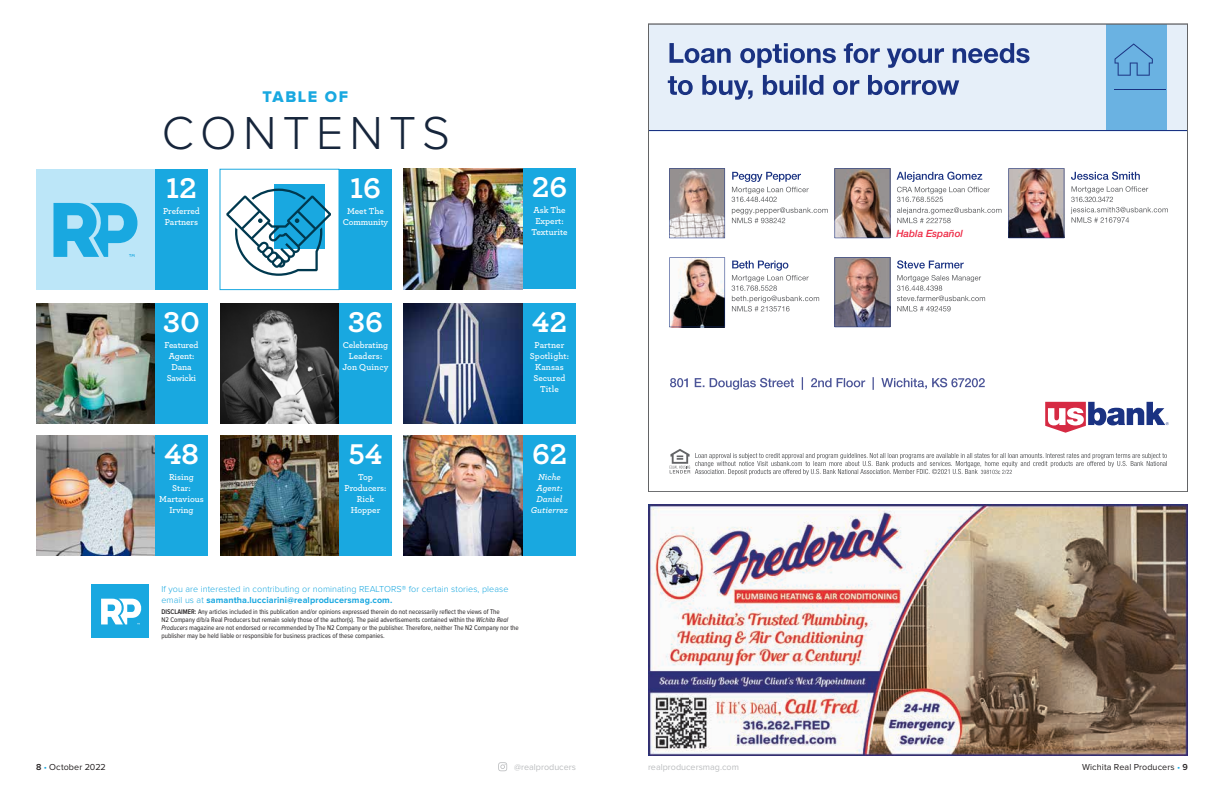
<style>
.page{position:relative;width:1224px;height:792px;background:#fff}
.page>*{position:absolute;margin:0;border:0;box-sizing:border-box;transform-origin:0 0}
.t1{font:300 48px "Proxima Nova";letter-spacing:.13em;color:#16253b}
.t2{font:700 30px "Archer Pro";color:#fff}
.t3{font:16.1px "Proxima Nova Extrabld";letter-spacing:.1em;color:#19a8e0}
.t4{font:italic 500 10px "Helvetica Neue LT Std";color:#ee2a45}
.t5{font:600 9px/11px "Archer Pro";color:#fff;text-align:center}
.t6{font:300 9px/11px "Proxima Nova";letter-spacing:.01em;color:#19a8e0}
.t7{font:9px "Proxima Nova";letter-spacing:.01em;color:#231f20}
.t8{font:9px "Proxima Nova";color:#bcbec0}
.t9{font:italic 600 9px/11px "Archer Pro";color:#fff;text-align:center}
.t10{font:7px/8px "Proxima Nova Cond";color:#231f20}
.s1{font-weight:700}
.s2{font-weight:600}
.s3{font-style:italic}
.s4{color:#19a8e0}
</style>
<div class="page">
<svg style="left:498px;top:762px;width:9px;height:9px"></svg>
<svg style="left:648px;top:24px;width:540px;height:468px"></svg>
<svg style="left:897px;top:172px;width:105px;height:51px"></svg>
<svg style="left:897px;top:260px;width:67px;height:9px"></svg>
<svg style="left:897px;top:275px;width:88px;height:37px"></svg>
<svg style="left:732px;top:172px;width:96px;height:51px"></svg>
<svg style="left:732px;top:261px;width:87px;height:51px"></svg>
<img style="left:835px;top:257px;width:55px;height:70px">
<img style="left:669px;top:257px;width:56px;height:70px">
<img style="left:648px;top:504px;width:540px;height:252px">
<img style="left:36px;top:303px;width:119px;height:120px">
<div style="left:155px;top:303px;width:53px;height:120px;background:#19a8e0"></div>
<div style="left:36px;top:170px;width:119px;height:120px;background:#bce6f8"></div>
<div style="left:155px;top:170px;width:53px;height:120px;background:#19a8e0"></div>
<svg style="left:54px;top:203px;width:84px;height:54px"></svg>
<img style="left:404px;top:435px;width:119px;height:121px">
<div style="left:523px;top:435px;width:53px;height:121px;background:#19a8e0"></div>
<img style="left:404px;top:303px;width:119px;height:120px">
<div style="left:523px;top:303px;width:53px;height:120px;background:#19a8e0"></div>
<img style="left:220px;top:303px;width:119px;height:120px">
<div style="left:339px;top:303px;width:53px;height:120px;background:#19a8e0"></div>
<img style="left:36px;top:435px;width:119px;height:121px">
<div style="left:155px;top:435px;width:53px;height:121px;background:#19a8e0"></div>
<img style="left:220px;top:435px;width:119px;height:121px">
<div style="left:339px;top:435px;width:53px;height:121px;background:#19a8e0"></div>
<img style="left:404px;top:169px;width:119px;height:120px">
<div style="left:523px;top:169px;width:53px;height:120px;background:#19a8e0"></div>
<div style="left:91px;top:584px;width:58px;height:54px;background:#19a8e0"></div>
<svg style="left:101px;top:599px;width:41px;height:25px"></svg>
<div style="left:274px;top:184px;width:51px;height:64px;background:#19a8e0"></div>
<svg style="left:226px;top:189px;width:105px;height:87px"></svg>
<div style="left:339px;top:169px;width:53px;height:121px;background:#19a8e0"></div>
<h3 class="t3" style="left:263px;top:89px;width:87px">TABLE OF</h3>
<h1 class="t1" style="left:162px;top:111px;width:290px">CONTENTS</h1>
<h2 class="t2" style="left:166px;top:165px;width:32px">12</h2>
<p class="t5" style="left:163px;top:205px;width:38px;text-align:left">Preferred<br>Partners</p>
<h2 class="t2" style="left:350px;top:164px;width:32px">16</h2>
<p class="t5" style="left:343px;top:205px;width:47px">Meet The<br>Community</p>
<h2 class="t2" style="left:532px;top:164px;width:37px">26</h2>
<p class="t5" style="left:531px;top:204px;width:38px">Ask The<br>Expert:<br>Texturite</p>
<h2 class="t2" style="left:163px;top:298px;width:38px">30</h2>
<p class="t5" style="left:165px;top:339px;width:35px">Featured<br>Agent:<br>Dana<br>Sawicki</p>
<h2 class="t2" style="left:164px;top:430px;width:36px">48</h2>
<p class="t5" style="left:159px;top:471px;width:46px">Rising<br>Star:<br>Martavious<br>Irving</p>
<h2 class="t2" style="left:348px;top:298px;width:36px">36</h2>
<p class="t5" style="left:343px;top:339px;width:47px">Celebrating<br>Leaders:<br>Jon Quincy</p>
<h2 class="t2" style="left:349px;top:430px;width:35px">54</h2>
<p class="t5" style="left:344px;top:471px;width:44px">Top<br>Producers:<br>Rick<br>Hopper</p>
<h2 class="t2" style="left:532px;top:298px;width:37px">42</h2>
<p class="t5" style="left:530px;top:339px;width:41px">Partner<br>Spotlight:<br>Kansas<br>Secured<br>Title</p>
<h2 class="t2" style="left:532px;top:430px;width:36px">62</h2>
<p class="t9" style="left:531px;top:471px;width:39px">Niche<br>Agent:<br>Daniel<br>Gutierrez</p>
<p class="t6" style="left:161px;top:583px;width:349px">If you are interested in contributing or nominating REALTORS® for certain stories, please email us at <span class="s1">samantha.lucciarini@realproducersmag.com.</span></p>
<p class="t10" style="left:161px;top:608px;width:359px"><span class="s2">DISCLAIMER:</span> Any articles included in this publication and/or opinions expressed therein do not necessarily reflect the views of The<br>N2 Company d/b/a Real Producers but remain solely those of the author(s). The paid advertisements contained within the <span class="s3">Wichita Real Producers</span> magazine are not endorsed or recommended by The N2 Company or the publisher. Therefore, neither The N2 Company nor the publisher may be held liable or responsible for business practices of these companies.</p>
<h3 class="t4" style="left:896px;top:227px;width:68px">Habla Español</h3>
<p class="t7" style="left:36px;top:762px;width:71px"><span class="s2">8</span> <span class="s4">•</span> October 2022</p>
<p class="t8" style="left:514px;top:762px;width:63px">@realproducers</p>
<p class="t8" style="left:648px;top:762px;width:92px">realproducersmag.com</p>
<p class="t7" style="left:1082px;top:762px;width:107px">Wichita Real Producers <span class="s4">•</span> <span class="s2">9</span></p>
</div>
